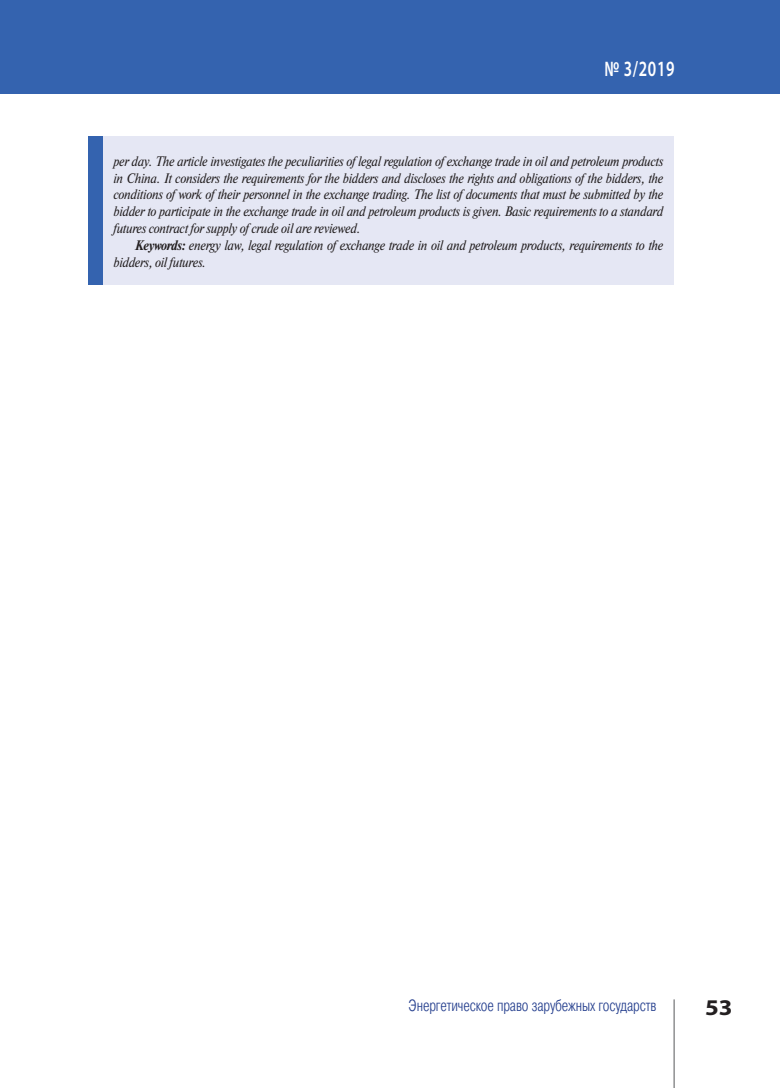
<style>
.page{position:relative;width:780px;height:1088px;background:#fff}
.page>*{position:absolute;margin:0;border:0;box-sizing:border-box;transform-origin:0 0}
.t1{font:700 22.5px "Myriad Pro";color:#231f20;scale:1.1 1}
.t2{font:600 21.88px "Myriad Pro";color:#fff;scale:.72 1}
.t3{font:300 16.25px "Pragmatica Cond";letter-spacing:-.01em;color:#253f8e;scale:.9 1}
.t4{font:italic 13.75px/16.9px "Newton C";letter-spacing:-.02em;color:#231f20;text-align:justify;scale:.92 1}
.s1{font-weight:700}
</style>
<div class="page">
<div style="left:18px;top:0;width:762px;height:94px;background:#3463af"></div>
<hr style="left:673px;top:999px;width:1px;height:89px;background:#57585a">
<div style="left:0;top:0;width:18px;height:94px;background:#3463af"></div>
<div style="left:88px;top:136px;width:585px;height:149px;background:#e5e7f4"></div>
<div style="left:88px;top:136px;width:14px;height:149px;background:#3463af"></div>
<h2 class="t2" style="left:604px;top:56px;width:99px">№ 3/2019</h2>
<p class="t4" style="left:113px;top:154px;width:599px">per day. The article investigates the peculiarities of legal regulation of exchange trade in oil and petroleum products in China. It considers the requirements for the bidders and discloses the rights and obligations of the bidders, the conditions of work of their personnel in the exchange trading. The list of documents that must be submitted by the bidder to participate in the exchange trade in oil and petroleum products is given. Basic requirements to a standard futures contract for supply of crude oil are reviewed.</p>
<p class="t4" style="left:113px;top:238px;width:599px;text-indent:21px"><span class="s1">Keywords:</span> energy law, legal regulation of exchange trade in oil and petroleum products, requirements to the bidders, oil futures.</p>
<p class="t3" style="left:408px;top:999px;width:277px">Энергетическое право зарубежных государств</p>
<h1 class="t1" style="left:705px;top:993px;width:26px">53</h1>
</div>
